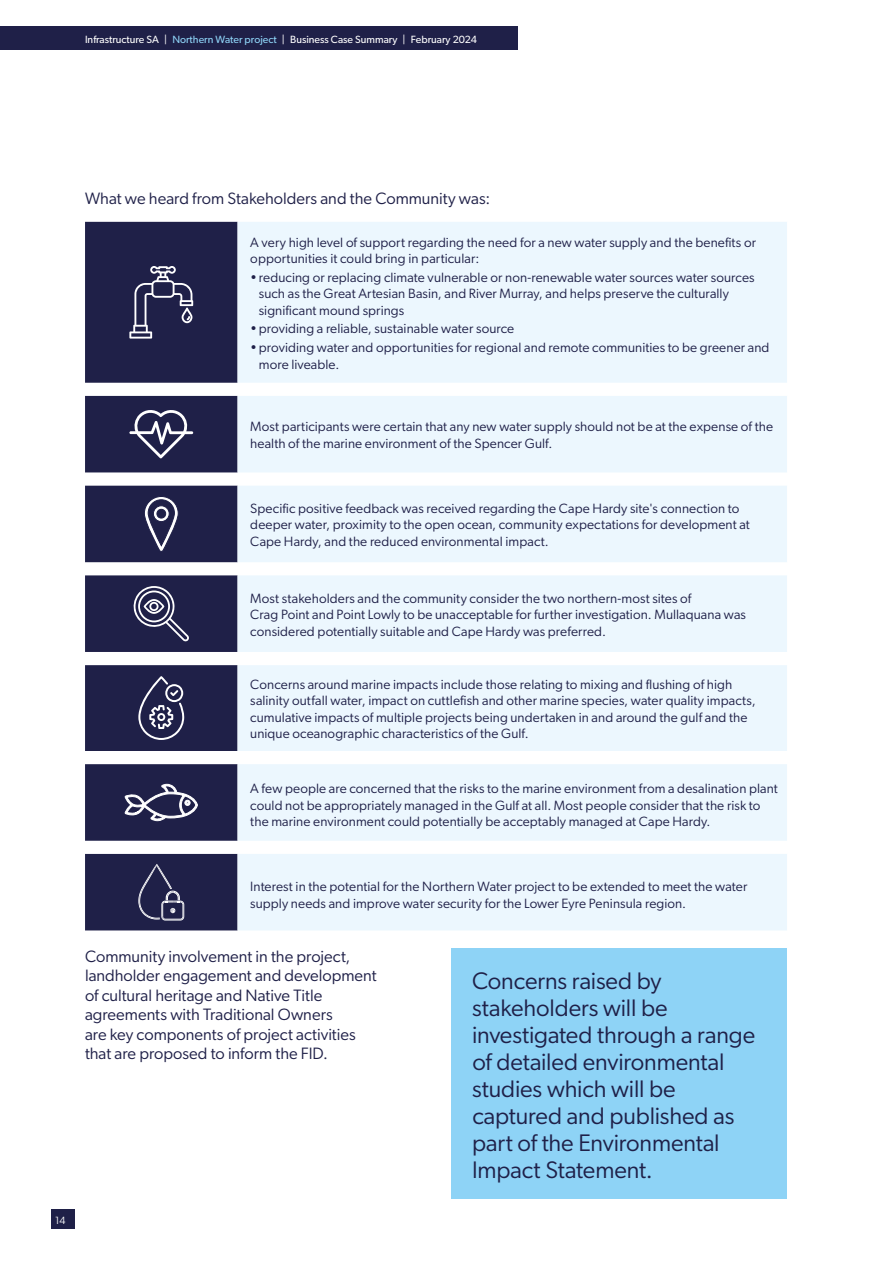
<style>
.page{position:relative;width:893px;height:1263px;background:#fff}
.page>*{position:absolute;margin:0;border:0;box-sizing:border-box;transform-origin:0 0}
.t1{font:24px/27px "Gibson";letter-spacing:-.005em;color:#1f2048}
.t2{font:16.5px/19.5px "Gibson";color:#1f2048}
.t3{font:13.5px/16.5px "Gibson";letter-spacing:.01em;color:#1f2048}
.t4{font:10.5px "Gibson";color:#fff}
.t5{font:10.5px "Gibson";color:#fff}
.s1{color:#8ed3f6}
</style>
<div class="page">
<div style="left:51px;top:1210px;width:23px;height:19px;background:#1f2048"></div>
<div style="left:0;top:27px;width:518px;height:23px;background:#1f2048"></div>
<svg style="left:85px;top:222px;width:153px;height:708px;background:#3f4062"></svg>
<svg style="left:238px;top:222px;width:549px;height:708px;background:#eef7fe"></svg>
<svg style="left:129px;top:266px;width:64px;height:73px;background:#454567"></svg>
<svg style="left:129px;top:408px;width:64px;height:50px"></svg>
<svg style="left:144px;top:496px;width:35px;height:56px"></svg>
<svg style="left:133px;top:586px;width:56px;height:55px;background:#4c4d6d"></svg>
<svg style="left:138px;top:676px;width:46px;height:64px;background:#4d4e6d"></svg>
<svg style="left:124px;top:783px;width:74px;height:38px"></svg>
<svg style="left:138px;top:864px;width:46px;height:56px;background:#3b3c5f"></svg>
<div style="left:451px;top:948px;width:336px;height:251px;background:#8ed3f6"></div>
<p class="t4" style="left:85px;top:33px;width:393px">Infrastructure SA | <span class="s1">Northern Water project</span> | Business Case Summary | February 2024</p>
<p class="t2" style="left:85px;top:188px;width:407px">What we heard from Stakeholders and the Community was:</p>
<p class="t3" style="left:250px;top:234px;width:507px">A very high level of support regarding the need for a new water supply and the benefits or opportunities it could bring in particular:</p>
<p class="t3" style="left:259px;top:269px;width:497px;text-indent:-9px">•reducing or replacing climate vulnerable or non-renewable water sources water sources such as the Great Artesian Basin, and River Murray, and helps preserve the culturally significant mound springs</p>
<p class="t3" style="left:250px;top:320px;width:265px">•providing a reliable, sustainable water source</p>
<p class="t3" style="left:259px;top:339px;width:512px;text-indent:-9px">•providing water and opportunities for regional and remote communities to be greener and more liveable.</p>
<p class="t3" style="left:250px;top:418px;width:524px">Most participants were certain that any new water supply should not be at the expense of the health of the marine environment of the Spencer Gulf.</p>
<p class="t3" style="left:250px;top:500px;width:501px">Specific positive feedback was received regarding the Cape Hardy site's connection to deeper water, proximity to the open ocean, community expectations for development at<br>Cape Hardy, and the reduced environmental impact.</p>
<p class="t3" style="left:250px;top:589px;width:497px">Most stakeholders and the community consider the two northern-most sites of<br>Crag Point and Point Lowly to be unacceptable for further investigation. Mullaquana was considered potentially suitable and Cape Hardy was preferred.</p>
<p class="t3" style="left:250px;top:676px;width:507px">Concerns around marine impacts include those relating to mixing and flushing of high salinity outfall water, impact on cuttlefish and other marine species, water quality impacts, cumulative impacts of multiple projects being undertaken in and around the gulf and the unique oceanographic characteristics of the Gulf.</p>
<p class="t3" style="left:250px;top:780px;width:529px">A few people are concerned that the risks to the marine environment from a desalination plant could not be appropriately managed in the Gulf at all. Most people consider that the risk to the marine environment could potentially be acceptably managed at Cape Hardy.</p>
<p class="t5" style="left:55px;top:1213px;width:12px">14</p>
<p class="t3" style="left:250px;top:878px;width:499px">Interest in the potential for the Northern Water project to be extended to meet the water supply needs and improve water security for the Lower Eyre Peninsula region.</p>
<p class="t2" style="left:85px;top:946px;width:293px">Community involvement in the project, landholder engagement and development of cultural heritage and Native Title agreements with Traditional Owners<br>are key components of project activities that are proposed to inform the FID.</p>
<h1 class="t1" style="left:472px;top:967px;width:285px">Concerns raised by stakeholders will be investigated through a range of detailed environmental studies which will be captured and published as part of the Environmental<br>Impact Statement.</h1>
</div>
